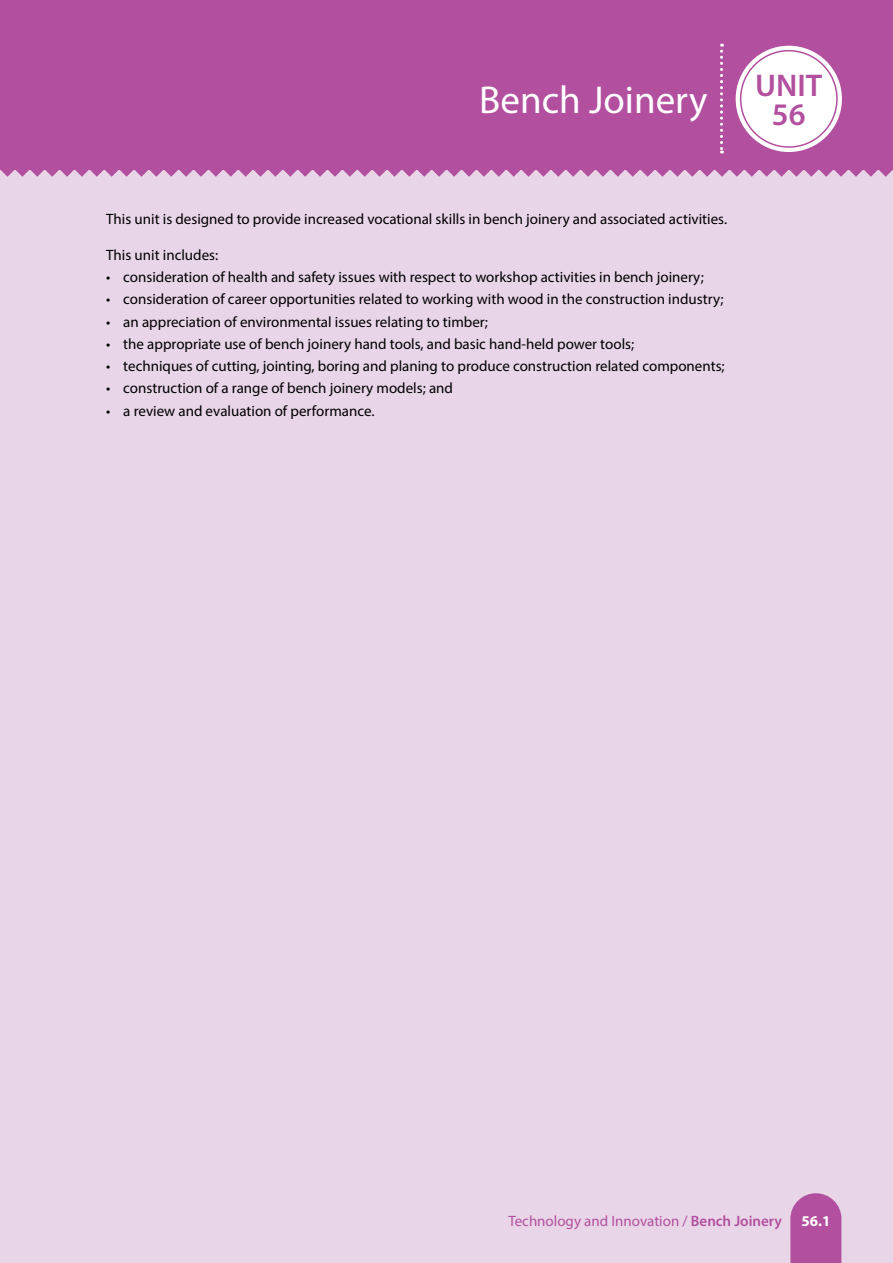
<style>
.page{position:relative;width:893px;height:1263px;background:#e9d5e8}
.page>*{position:absolute;margin:0;border:0;box-sizing:border-box;transform-origin:0 0}
.t1{font:39px "Myriad Pro";color:#fff}
.t2{font:600 31.5px "Myriad Pro";color:#b24f9e}
.t3{font:15px "Myriad Pro";color:#000}
.t4{font:15px "Myriad Pro";color:#b24f9e}
.t5{font:700 15px "Myriad Pro";color:#fff}
.s1{font-weight:600}
</style>
<div class="page">
<div style="left:0;top:0;width:893px;height:169px;background:#b24f9e"></div>
<div style="left:736px;top:46px;width:106px;height:106px;background:#fff;border-radius:50%"></div>
<svg style="left:720px;top:44px;width:3px;height:110px"></svg>
<svg style="left:0;top:169px;width:893px;height:8px"></svg>
<div style="left:740px;top:50px;width:98px;height:98px;border:2px solid #b24f9e;border-radius:50%"></div>
<svg style="left:790px;top:1193px;width:51px;height:70px;background:#b65aa4"></svg>
<h1 class="t1" style="left:479px;top:76px;width:345px">Bench Joinery <sup>UNIT</sup></h1>
<h2 class="t2" style="left:772px;top:94px;width:35px">56</h2>
<p class="t3" style="left:106px;top:210px;width:622px">This unit is designed to provide increased vocational skills in bench joinery and associated activities.</p>
<p class="t3" style="left:106px;top:246px;width:113px">This unit includes:</p>
<p class="t3" style="left:106px;top:268px;width:599px">• consideration of health and safety issues with respect to workshop activities in bench joinery;</p>
<p class="t3" style="left:106px;top:290px;width:619px">• consideration of career opportunities related to working with wood in the construction industry;</p>
<p class="t3" style="left:106px;top:312px;width:383px">• an appreciation of environmental issues relating to timber;</p>
<p class="t3" style="left:106px;top:335px;width:529px">• the appropriate use of bench joinery hand tools, and basic hand-held power tools;</p>
<p class="t3" style="left:106px;top:357px;width:620px">• techniques of cutting, jointing, boring and planing to produce construction related components;</p>
<p class="t3" style="left:106px;top:379px;width:348px">• construction of a range of bench joinery models; and</p>
<p class="t3" style="left:106px;top:401px;width:270px">• a review and evaluation of performance.</p>
<p class="t4" style="left:508px;top:1211px;width:275px">Technology and Innovation / <span class="s1">Bench Joinery</span></p>
<p class="t5" style="left:802px;top:1211px;width:30px">56.1</p>
</div>
